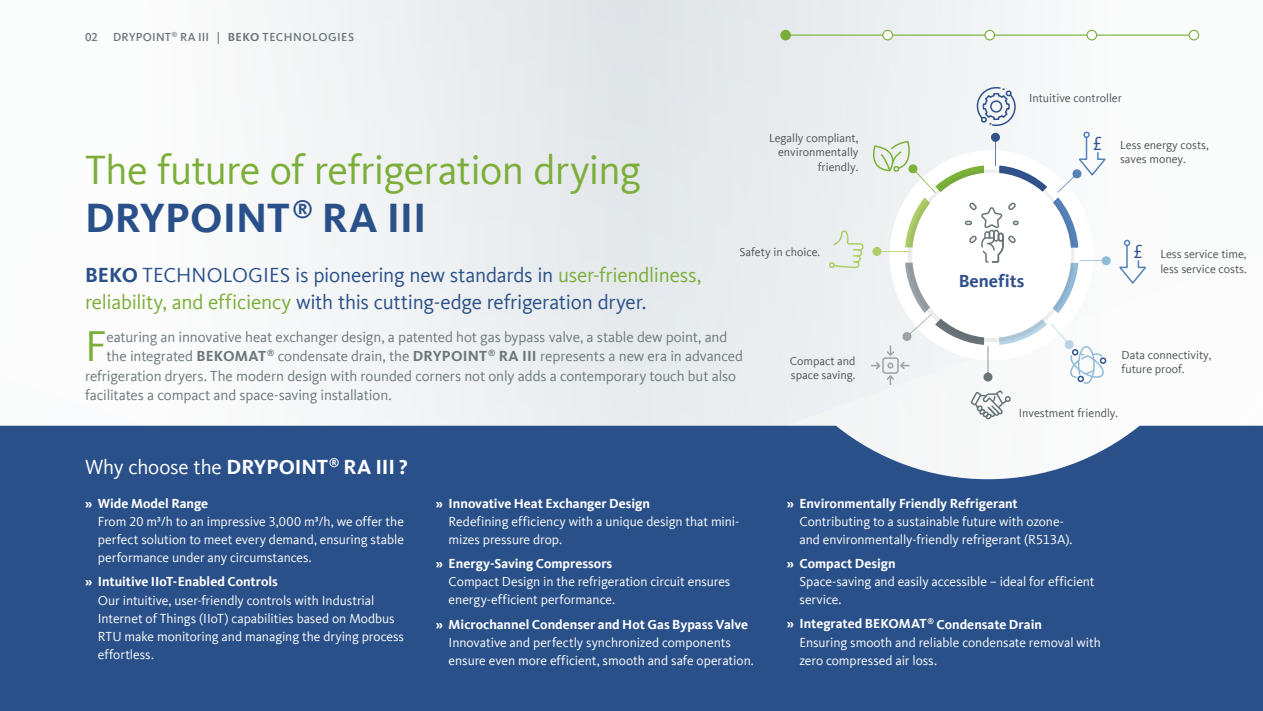
<style>
.page{position:relative;width:1263px;height:711px;background:#fff}
.page>*{position:absolute;margin:0;border:0;box-sizing:border-box;transform-origin:0 0}
.t1{font:44.25px "Kievit Offc Pro";color:#7bae38}
.t2{font:42px/48px "Kievit Offc Pro";letter-spacing:-.02em;color:#7bae38}
.t3{font:21px/27px "Kievit Offc Pro";letter-spacing:-.01em;color:#2a5089}
.t4{font:700 21px "Kievit Offc Pro";letter-spacing:-.005em;color:#fff}
.t5{font:19.8px "Kievit Offc Pro";color:#30518c}
.t6{font:700 18px "Kievit Offc Pro";color:#30518c}
.t7{font:15px "Kievit Offc Pro";letter-spacing:-.01em;color:#6d787b}
.t8{font:13.5px/18px "Kievit Offc Pro";letter-spacing:-.005em;color:#fff}
.t9{font:700 13.5px "Kievit Offc Pro";color:#fff}
.t10{font:12px/14.4px "Kievit Offc Pro";color:#4d5355}
.t11{font:500 12px "Kievit Offc Pro";letter-spacing:.025em;color:#6d787b}
.s1{font-weight:700}
.s2{font-weight:700;color:#2a5089}
.s3{color:#7bae38}
.s4{font-weight:400}
</style>
<div class="page">
<div style="left:0;top:0;width:636px;height:710px;background:linear-gradient(to right,#fff,#e5e9ec)"></div>
<div style="left:619px;top:0;width:644px;height:710px;background:linear-gradient(to right,#e1e6e9,#fdfefd)"></div>
<hr style="left:786px;top:35px;width:408px;height:1px;background:#7bae38">
<div style="left:780px;top:30px;width:11px;height:10px;background:#7bae38;border-radius:50%"></div>
<div style="left:1189px;top:30px;width:9px;height:10px;background:#fff;border-radius:50%"></div>
<div style="left:1188px;top:30px;width:11px;height:10px;border:1px solid #7bae38;border-radius:50%"></div>
<div style="left:883px;top:30px;width:9px;height:10px;background:#fff;border-radius:50%"></div>
<div style="left:882px;top:30px;width:11px;height:10px;border:1px solid #7bae38;border-radius:50%"></div>
<div style="left:985px;top:30px;width:9px;height:10px;background:#fff;border-radius:50%"></div>
<div style="left:984px;top:30px;width:11px;height:10px;border:1px solid #7bae38;border-radius:50%"></div>
<div style="left:1087px;top:30px;width:9px;height:10px;background:#fff;border-radius:50%"></div>
<div style="left:1086px;top:30px;width:11px;height:10px;border:1px solid #7bae38;border-radius:50%"></div>
<div style="left:0;top:425px;width:1263px;height:285px;background:#2a5089"></div>
<svg style="left:1117px;top:244px;width:32px;height:41px"></svg>
<div style="left:1124px;top:239px;width:6px;height:7px;border:2px solid #5581b9;border-radius:50%"></div>
<svg style="left:827px;top:85px;width:284px;height:336px"></svg>
<p class="t11" style="left:85px;top:30px;width:271px">02 DRYPOINT<sup>®</sup> RA III | <span class="s1">BEKO</span> TECHNOLOGIES</p>
<h2 class="t2" style="left:85px;top:145px;width:558px">The future of refrigeration drying<br><span class="s2">DRYPOINT</span><sup>®</sup> <span class="s2">RA III</span></h2>
<h3 class="t3" style="left:85px;top:261px;width:618px"><span class="s1">BEKO</span> TECHNOLOGIES is pioneering new standards in <span class="s3">user-friendliness, reliability, and efficiency</span> with this cutting-edge refrigeration dryer.</h3>
<p class="t10" style="left:769px;top:130px;width:91px;text-align:right">Legally compliant, environmentally friendly.</p>
<p class="t10" style="left:739px;top:245px;width:82px">Safety in choice.</p>
<p class="t10" style="left:1029px;top:90px;width:94px">Intuitive controller</p>
<p class="t10" style="left:1120px;top:137px;width:90px">Less energy costs, saves money.</p>
<h3 class="t5" style="left:1093px;top:131px;width:11px">£</h3>
<h3 class="t6" style="left:959px;top:270px;width:67px">Benefits</h3>
<h3 class="t5" style="left:1133px;top:239px;width:11px">£</h3>
<p class="t10" style="left:1160px;top:247px;width:88px">Less service time, less service costs.</p>
<h1 class="t1" style="left:85px;top:320px;width:23px">F</h1>
<p class="t7" style="left:107px;top:327px;width:622px">eaturing an innovative heat exchanger design, a patented hot gas bypass valve, a stable dew point, and</p>
<p class="t7" style="left:107px;top:347px;width:638px">the integrated <span class="s1">BEKOMAT</span><sup>®</sup> condensate drain, the <span class="s1">DRYPOINT</span><sup>®</sup> <span class="s1">RA III</span> represents a new era in advanced</p>
<p class="t7" style="left:85px;top:366px;width:653px">refrigeration dryers. The modern design with rounded corners not only adds a contemporary touch but also</p>
<p class="t7" style="left:85px;top:386px;width:308px">facilitates a compact and space-saving installation.</p>
<h3 class="t4" style="left:85px;top:453px;width:324px"><span class="s4">Why choose the</span> DRYPOINT<sup>®</sup> RA III ?</h3>
<p class="t9" style="left:85px;top:495px;width:125px">» Wide Model Range</p>
<p class="t8" style="left:98px;top:512px;width:308px;text-align:justify">From 20 m³/h to an impressive 3,000 m³/h, we offer the perfect solution to meet every demand, ensuring stable performance under any circumstances.</p>
<p class="t9" style="left:85px;top:573px;width:194px">» Intuitive IIoT-Enabled Controls</p>
<p class="t8" style="left:98px;top:590px;width:308px">Our intuitive, user-friendly controls with Industrial Internet of Things (IIoT) capabilities based on Modbus RTU make monitoring and managing the drying process effortless.</p>
<p class="t9" style="left:436px;top:495px;width:216px">» Innovative Heat Exchanger Design</p>
<p class="t8" style="left:449px;top:512px;width:292px">Redefining efficiency with a unique design that mini&shy;mizes pressure drop.</p>
<p class="t9" style="left:436px;top:555px;width:178px">» Energy-Saving Compressors</p>
<p class="t8" style="left:449px;top:572px;width:283px">Compact Design in the refrigeration circuit ensures energy-efficient performance.</p>
<p class="t9" style="left:436px;top:615px;width:314px">» Microchannel Condenser and Hot Gas Bypass Valve</p>
<p class="t8" style="left:449px;top:632px;width:307px">Innovative and perfectly synchronized components ensure even more efficient, smooth and safe operation.</p>
<p class="t10" style="left:790px;top:353px;width:67px">Compact and space saving.</p>
<p class="t10" style="left:1121px;top:347px;width:92px">Data connectivity, future proof.</p>
<p class="t10" style="left:1019px;top:405px;width:101px">Investment friendly.</p>
<p class="t9" style="left:787px;top:495px;width:233px">» Environmentally Friendly Refrigerant</p>
<p class="t8" style="left:799px;top:512px;width:275px">Contributing to a sustainable future with ozone&shy;and environmentally-friendly refrigerant (R513A).</p>
<p class="t9" style="left:787px;top:555px;width:110px">» Compact Design</p>
<p class="t8" style="left:799px;top:572px;width:297px">Space-saving and easily accessible – ideal for efficient service.</p>
<p class="t8" style="left:799px;top:614px;width:303px;text-indent:-13px"><span class="s1">» Integrated BEKOMAT</span><sup>®</sup> <span class="s1">Condensate Drain<br></span>Ensuring smooth and reliable condensate removal with zero compressed air loss.</p>
</div>
